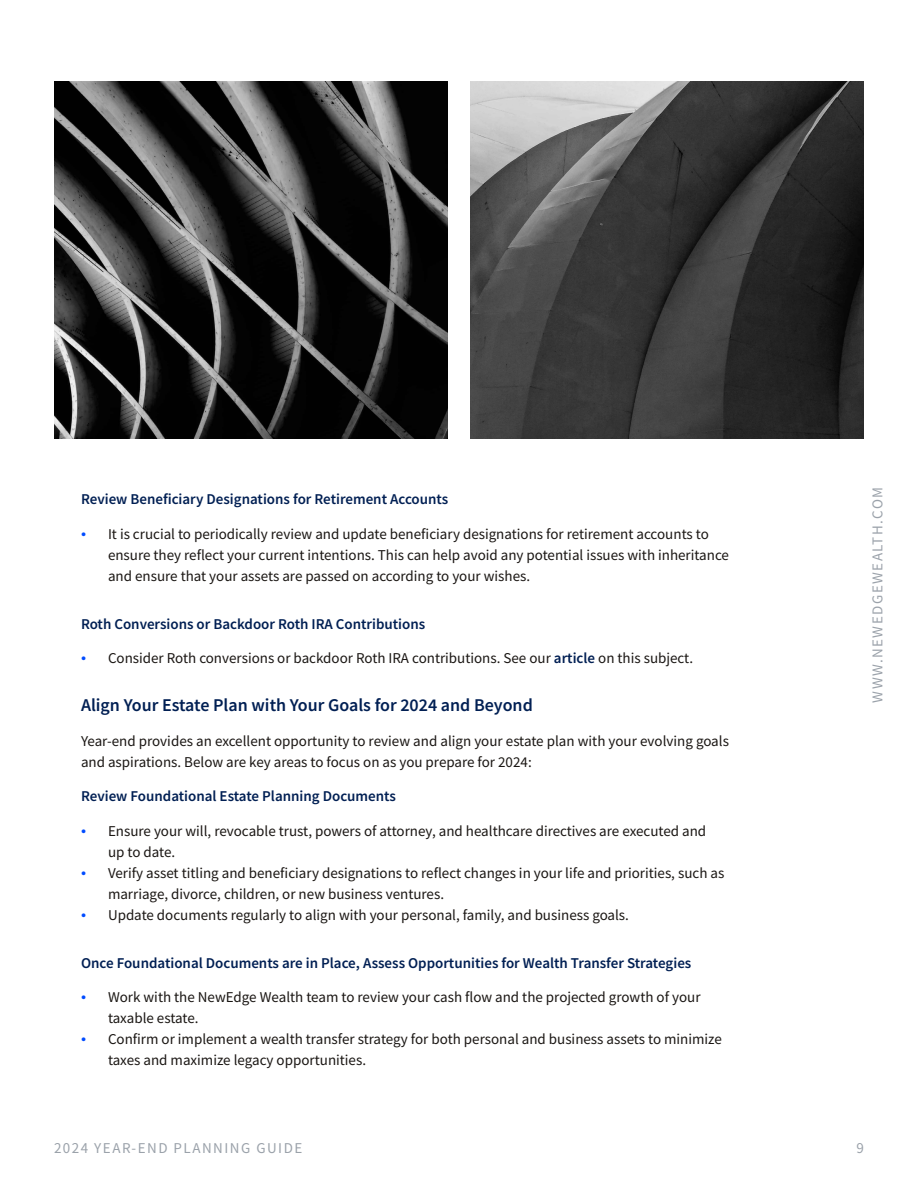
<style>
.page{position:relative;width:918px;height:1188px;background:#fff}
.page>*{position:absolute;margin:0;border:0;box-sizing:border-box;transform-origin:0 0}
.t1{font:600 18px "Source Sans Pro";color:#011f53}
.t2{font:15px/21px "Source Sans Pro";color:#1a1613}
.t3{font:600 15px "Source Sans Pro";color:#011f53}
.t4{font:15px "Source Sans Pro";letter-spacing:.1em;color:#9ba2aa}
.s1{font-family:"Myriad Pro";font-size:18px;color:#004cff}
.s2{font-weight:600;color:#011f53}
</style>
<div class="page">
<img style="left:54px;top:81px;width:394px;height:358px">
<img style="left:470px;top:81px;width:394px;height:358px">
<p class="t3" style="left:81px;top:489px;width:369px">Review Beneficiary Designations for Retirement Accounts</p>
<p class="t2" style="left:108px;top:523px;width:622px;text-indent:-27px"><span class="s1">•</span> It is crucial to periodically review and update beneficiary designations for retirement accounts to ensure they reflect your current intentions. This can help avoid any potential issues with inheritance and ensure that your assets are passed on according to your wishes.</p>
<p class="t3" style="left:81px;top:614px;width:346px">Roth Conversions or Backdoor Roth IRA Contributions</p>
<p class="t2" style="left:81px;top:647px;width:614px"><span class="s1">•</span> Consider Roth conversions or backdoor Roth IRA contributions. See our <span class="s2">article</span> on this subject.</p>
<p class="t1" style="left:81px;top:693px;width:453px">Align Your Estate Plan with Your Goals for 2024 and Beyond</p>
<p class="t2" style="left:81px;top:730px;width:650px">Year-end provides an excellent opportunity to review and align your estate plan with your evolving goals and aspirations. Below are key areas to focus on as you prepare for 2024:</p>
<p class="t3" style="left:81px;top:786px;width:316px">Review Foundational Estate Planning Documents</p>
<p class="t2" style="left:108px;top:820px;width:600px;text-indent:-27px"><span class="s1">•</span> Ensure your will, revocable trust, powers of attorney, and healthcare directives are executed and up to date.</p>
<p class="t2" style="left:108px;top:862px;width:618px;text-indent:-27px"><span class="s1">•</span> Verify asset titling and beneficiary designations to reflect changes in your life and priorities, such as marriage, divorce, children, or new business ventures.</p>
<p class="t2" style="left:81px;top:904px;width:550px"><span class="s1">•</span> Update documents regularly to align with your personal, family, and business goals.</p>
<p class="t3" style="left:81px;top:953px;width:612px">Once Foundational Documents are in Place, Assess Opportunities for Wealth Transfer Strategies</p>
<p class="t2" style="left:108px;top:986px;width:594px;text-indent:-27px"><span class="s1">•</span> Work with the NewEdge Wealth team to review your cash flow and the projected growth of your taxable estate.</p>
<p class="t2" style="left:108px;top:1028px;width:615px;text-indent:-27px"><span class="s1">•</span> Confirm or implement a wealth transfer strategy for both personal and business assets to minimize taxes and maximize legacy opportunities.</p>
<p class="t4" style="left:868px;top:703px;width:218px;rotate:-90deg">WWW.NEWEDGEWEALTH.COM</p>
<p class="t4" style="left:54px;top:1138px;width:250px">2024 YEAR-END PLANNING GUIDE</p>
<p class="t4" style="left:857px;top:1138px;width:9px">9</p>
</div>
